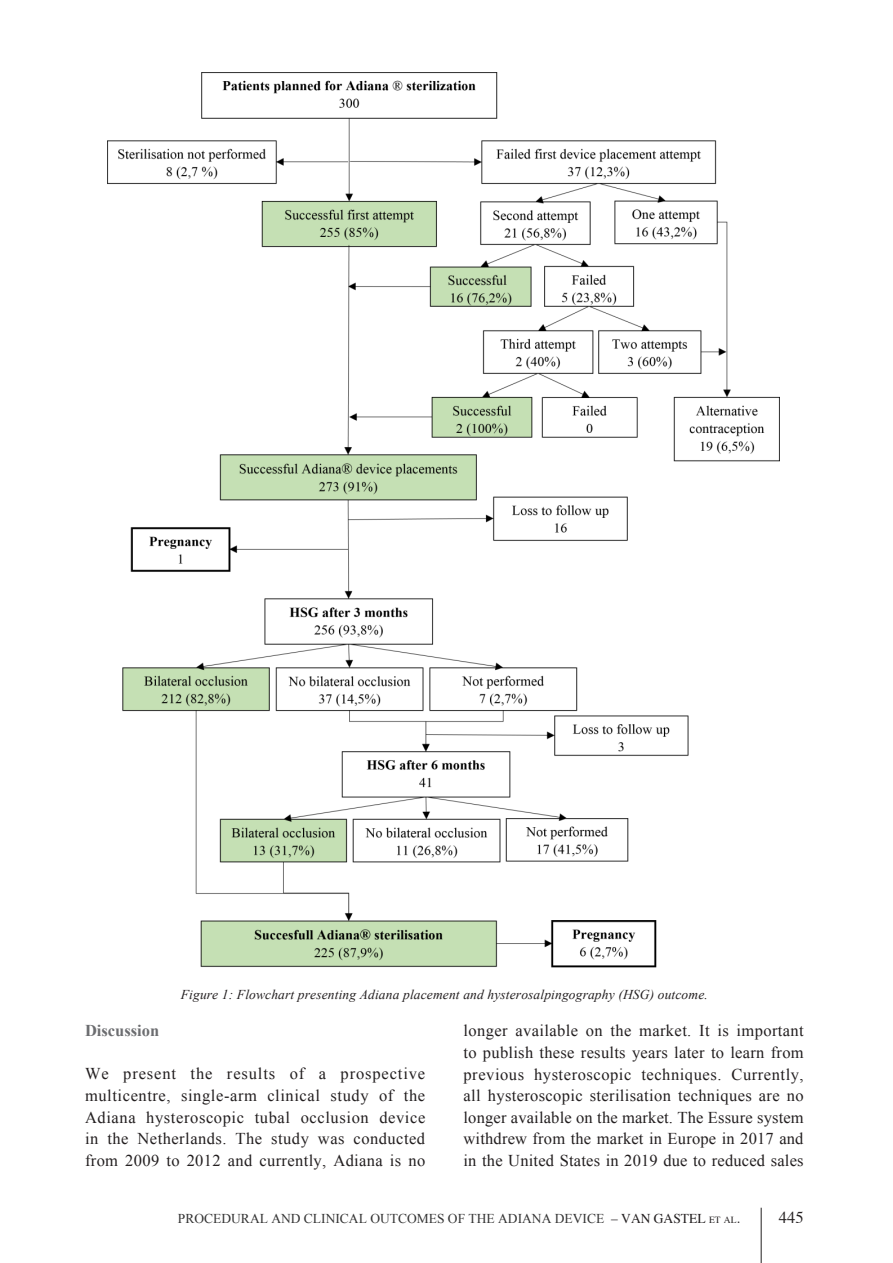
<style>
.page{position:relative;width:893px;height:1263px;background:#fff}
.page>*{position:absolute;margin:0;border:0;box-sizing:border-box;transform-origin:0 0}
.Platte_tekst_2{font:16.5px/21.6px "Times New Roman";letter-spacing:.015em;color:#231f20;text-align:justify}
.Platte_tekst_2-2{font:700 16.5px "Times New Roman";color:#6c6d70}
.t1{font:16.5px "Times";color:#231f20}
._02-Auteur{font:italic 13.5px "Times New Roman";letter-spacing:.01em;color:#231f20}
.t2{font:13.5px "Times New Roman";color:#333}
.t3{font:9.45px "Times";color:#231f20}
.s1{font-family:"Times";color:#231f20}
.s2{font-size:13.5px}
</style>
<div class="page">
<hr style="left:761px;top:1208px;width:1px;height:55px;background:#231f20">
<img style="left:107px;top:72px;width:673px;height:896px">
<p class="_02-Auteur" style="left:181px;top:985px;width:528px">Figure 1: Flowchart presenting Adiana placement and hysterosalpingography (HSG) outcome.</p>
<p class="Platte_tekst_2-2" style="left:85px;top:1019px;width:76px">Discussion</p>
<p class="Platte_tekst_2" style="left:85px;top:1063px;width:342px">We present the results of a prospective multicentre, single-arm clinical study of the Adiana hysteroscopic tubal occlusion device in the Netherlands. The study was conducted from 2009 to 2012 and currently, Adiana is no</p>
<p class="Platte_tekst_2" style="left:463px;top:1020px;width:342px">longer available on the market. It is important to publish these results years later to learn from previous hysteroscopic techniques. Currently, all hysteroscopic sterilisation techniques are no longer available on the market. The Essure system withdrew from the market in Europe in 2017 and in the United States in 2019 due to reduced sales</p>
<p class="t2" style="left:178px;top:1209px;width:486px">PROCEDURAL AND CLINICAL OUTCOMES OF THE ADIANA DEVICE <span class="s1">– VAN GASTE</span></p>
<p class="t3" style="left:697px;top:1211px;width:44px"><span class="s2">L</span> et al<span class="s2">.</span></p>
<p class="t1" style="left:779px;top:1202px;width:26px">445</p>
</div>
